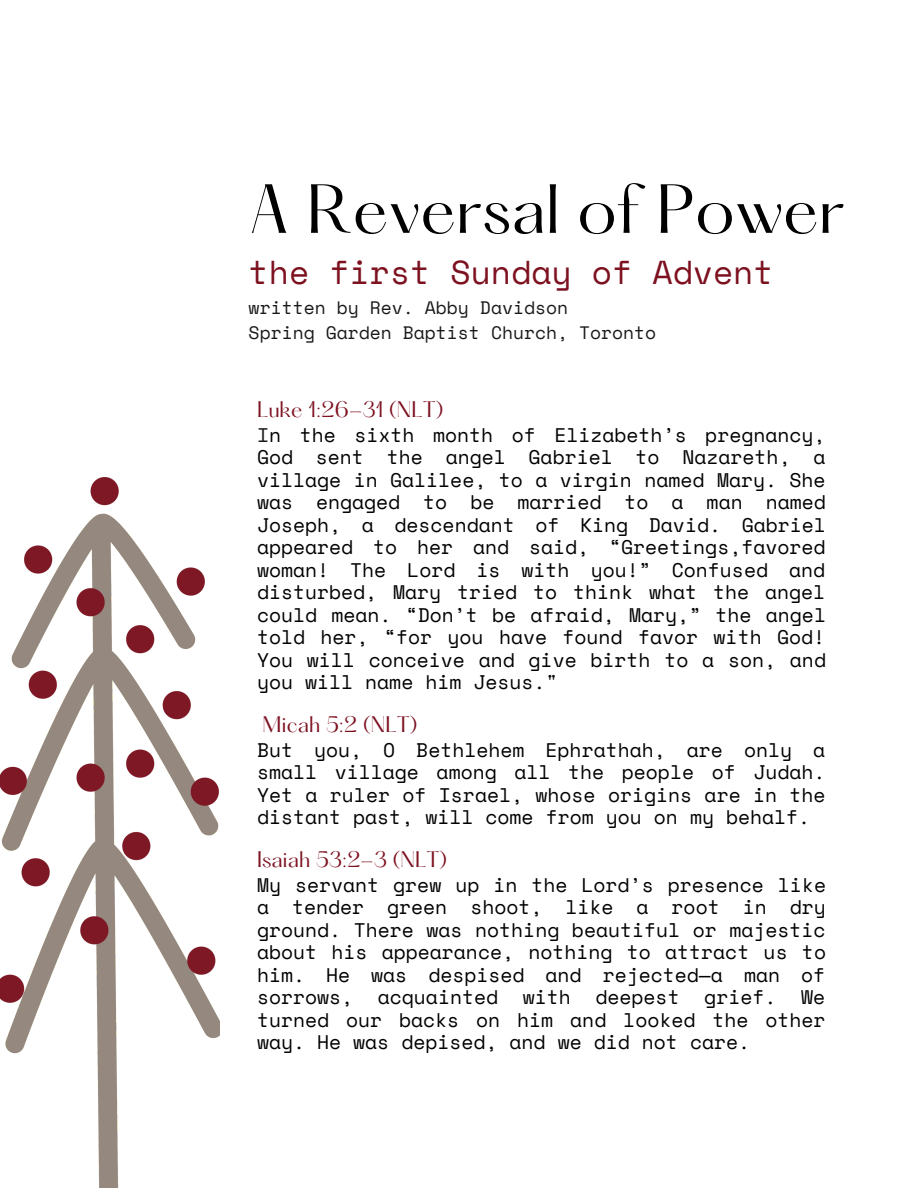
<style>
.page{position:relative;width:918px;height:1188px;background:#fff}
.page>*{position:absolute;margin:0;border:0;box-sizing:border-box;transform-origin:0 0}
.t1{font:60.6px "Hatton";color:#000}
.t2{font:33px "Space Mono";color:#7d1120}
.t3{font:19.65px/22.5px "Space Mono";color:#000;text-align:justify}
.t4{font:19.65px "Hatton";color:#7d1120}
.t5{font:18px "Space Mono";color:#191919}
.s1{color:#191919}
</style>
<div class="page">
<img style="left:0;top:478px;width:219px;height:710px">
<p class="t1" style="left:249px;top:181px;width:598px">A Reversal of Power</p>
<p class="t2" style="left:249px;top:247px;width:527px">the first Sunday of Advent</p>
<p class="t5" style="left:249px;top:294px;width:321px">written by Rev. Abby Davidson</p>
<p class="t5" style="left:249px;top:319px;width:409px">Spring Garden Baptist Church, Toronto</p>
<p class="t4" style="left:257px;top:400px;width:188px">Luke 1:26-31 (NLT)</p>
<p class="t3" style="left:257px;top:423px;width:571px"><span class="s1">I</span>n the sixth month of Elizabeth’s pregnancy, God sent the angel Gabriel to Nazareth, a village in Galilee, to a virgin named Mary. She was engaged to be married to a man named Joseph, a descendant of King David. Gabriel appeared to her and said, “Greetings,favored woman! The Lord is with you!” Confused and disturbed, Mary tried to think what the angel could mean. “Don’t be afraid, Mary,” the angel told her, “for you have found favor with God!<br>You will conceive and give birth to a son, and you will name him Jesus."</p>
<p class="t4" style="left:263px;top:715px;width:157px">Micah 5:2 (NLT)</p>
<p class="t3" style="left:257px;top:738px;width:570px">But you, O Bethlehem Ephrathah, are only a small village among all the people of Judah.<br>Yet a ruler of Israel, whose origins are in the distant past, will come from you on my behalf.</p>
<p class="t4" style="left:257px;top:850px;width:192px">Isaiah 53:2-3 (NLT)</p>
<p class="t3" style="left:257px;top:873px;width:571px">My servant grew up in the Lord’s presence like a tender green shoot, like a root in dry ground. There was nothing beautiful or majestic about his appearance, nothing to attract us to him. He was despised and rejected—a man of sorrows,</p>
<p class="t3" style="left:378px;top:985px;width:122px">acquainted</p>
<p class="t3" style="left:523px;top:985px;width:50px">with</p>
<p class="t3" style="left:596px;top:985px;width:86px">deepest</p>
<p class="t3" style="left:704px;top:985px;width:74px">grief.</p>
<p class="t3" style="left:257px;top:985px;width:570px;text-indent:544px">We turned our backs on him and looked the other way. He was depised, and we did not care.</p>
</div>
